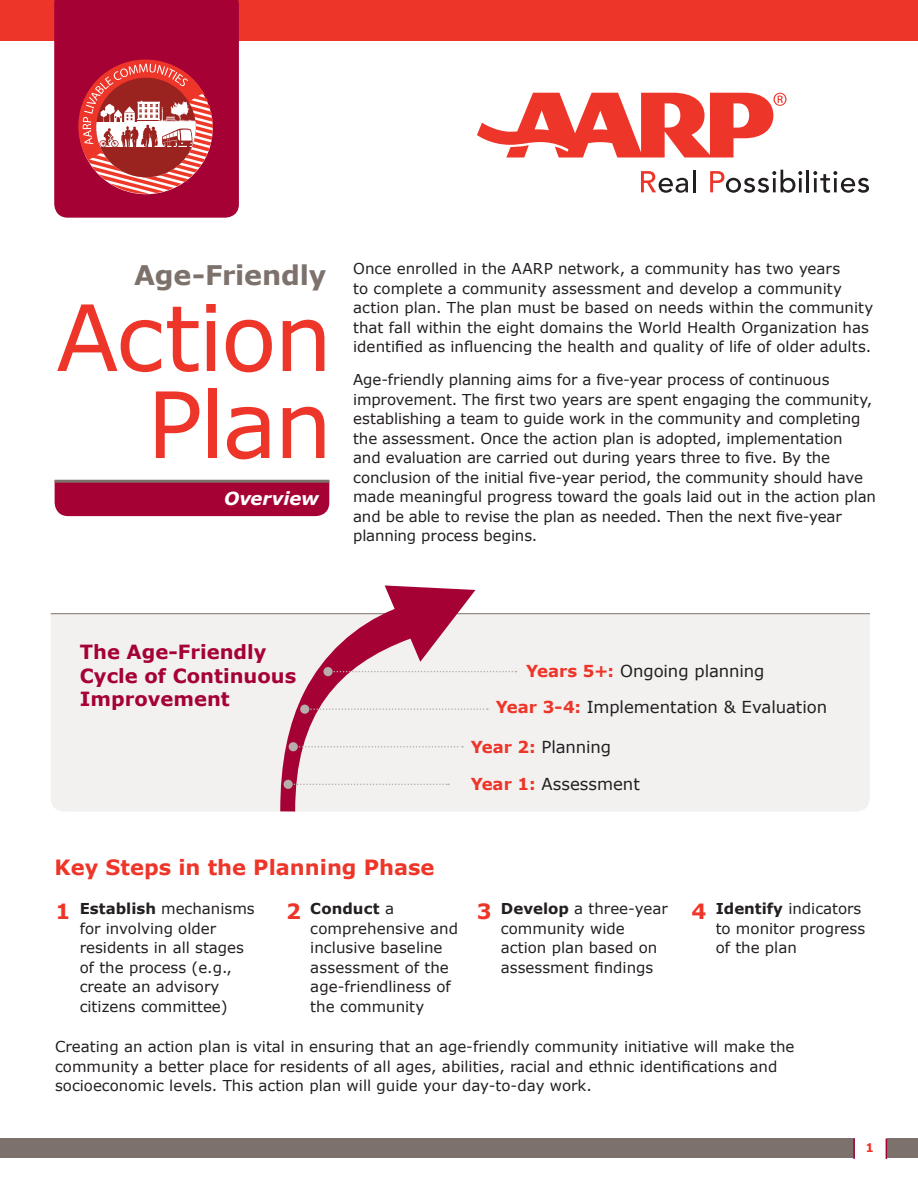
<style>
.page{position:relative;width:918px;height:1188px;background:#fff}
.page>*{position:absolute;margin:0;border:0;box-sizing:border-box;transform-origin:0 0}
.t1{font:91.5px/87px "Verdana";letter-spacing:-.025em;color:#ee3529;text-align:right}
.t2{font:700 27px "Verdana";letter-spacing:-.01em;color:#7d716c}
.t3{font:700 21px "Verdana";color:#ee3529}
.t4{font:700 19.5px/23.4px "Verdana";color:#a50134}
.t5{font:italic 700 18px "Verdana";letter-spacing:-.01em;color:#fff}
.t6{font:16.5px/35.8px "Verdana";letter-spacing:-.005em;color:#231f20}
.t7{font:15px/19.5px "Verdana";color:#231f20}
.t8{font:700 15px "Verdana";letter-spacing:.005em;color:#231f20}
.t9{font:700 12px "Verdana";color:#ee3529}
.s1{font-weight:700;color:#ee3529}
.s2{font-weight:700}
.s3{font-weight:400}
.s4{font-weight:700;font-size:21px;color:#ee3529}
</style>
<div class="page">
<div style="left:51px;top:614px;width:819px;height:197px;background:#f2f1f0"></div>
<hr style="left:51px;top:613px;width:819px;height:1px;background:#7d716c">
<div style="left:0;top:0;width:918px;height:41px;background:#ee3529"></div>
<svg style="left:477px;top:93px;width:309px;height:65px"></svg>
<svg style="left:641px;top:171px;width:47px;height:22px"></svg>
<hr style="left:693px;top:170px;width:2px;height:22px;background:#231f20">
<svg style="left:710px;top:170px;width:92px;height:23px"></svg>
<hr style="left:806px;top:170px;width:3px;height:22px;background:#231f20">
<svg style="left:813px;top:171px;width:56px;height:22px"></svg>
<div style="left:55px;top:483px;width:274px;height:33px;background:#a50134"></div>
<hr style="left:55px;top:480px;width:274px;height:3px;background:#7d716c">
<svg style="left:280px;top:585px;width:196px;height:227px;fill:#f2f1f0"></svg>
<div style="left:887px;top:1138px;width:31px;height:20px;background:#7d716c"></div>
<svg style="left:886px;top:1138px;width:1px;height:21px"></svg>
<div style="left:0;top:1138px;width:854px;height:20px;background:#7d716c"></div>
<hr style="left:853px;top:1138px;width:2px;height:21px;background:#a50134">
<svg style="left:333px;top:671px;width:184px;height:1px"></svg>
<div style="left:323px;top:667px;width:10px;height:9px;background:#b7aeab;border-radius:50%"></div>
<svg style="left:309px;top:708px;width:179px;height:2px"></svg>
<div style="left:300px;top:705px;width:9px;height:9px;background:#b7aeab;border-radius:50%"></div>
<svg style="left:298px;top:746px;width:165px;height:2px"></svg>
<div style="left:289px;top:742px;width:9px;height:9px;background:#b7aeab;border-radius:50%"></div>
<svg style="left:293px;top:784px;width:156px;height:1px"></svg>
<div style="left:284px;top:780px;width:9px;height:9px;background:#b7aeab;border-radius:50%"></div>
<svg style="left:54px;top:0;width:185px;height:218px;background:#b62947"></svg>
<h2 class="t2" style="left:134px;top:257px;width:194px">Age-Friendly</h2>
<h1 class="t1" style="left:56px;top:296px;width:278px">Action<br>Plan</h1>
<p class="t5" style="left:224px;top:486px;width:96px">Overview</p>
<p class="t7" style="left:353px;top:259px;width:522px">Once enrolled in the AARP network, a community has two years<br>to complete a community assessment and develop a community action plan. The plan must be based on needs within the community that fall within the eight domains the World Health Organization has identified as influencing the health and quality of life of older adults.</p>
<p class="t7" style="left:353px;top:370px;width:524px">Age-friendly planning aims for a five-year process of continuous improvement. The first two years are spent engaging the community, establishing a team to guide work in the community and completing the assessment. Once the action plan is adopted, implementation<br>and evaluation are carried out during years three to five. By the conclusion of the initial five-year period, the community should have made meaningful progress toward the goals laid out in the action plan and be able to revise the plan as needed. Then the next five-year planning process begins.</p>
<h3 class="t4" style="left:80px;top:640px;width:218px">The Age-Friendly<br>Cycle of Continuous<br>Improvement</h3>
<p class="t6" style="left:496px;top:653px;width:333px;text-indent:30px"><span class="s1">Years 5+:</span> Ongoing planning<br><span class="s1">Year 3-4:</span> Implementation &amp; Evaluation</p>
<p class="t6" style="left:471px;top:729px;width:142px"><span class="s1">Year 2:</span> Planning</p>
<p class="t6" style="left:471px;top:766px;width:171px"><span class="s1">Year 1:</span> Assessment</p>
<h3 class="t3" style="left:55px;top:853px;width:381px">Key Steps in the Planning Phase</h3>
<h3 class="t3" style="left:56px;top:897px;width:16px">1</h3>
<p class="t7" style="left:80px;top:899px;width:177px"><span class="s2">Establish</span> mechanisms for involving older residents in all stages of the process (e.g., create an advisory citizens committee)</p>
<h3 class="t3" style="left:286px;top:897px;width:16px">2</h3>
<p class="t8" style="left:310px;top:899px;width:85px">Conduct <span class="s3">a</span></p>
<h3 class="t3" style="left:477px;top:897px;width:16px">3</h3>
<p class="t7" style="left:310px;top:919px;width:149px">comprehensive and inclusive baseline assessment of the age-friendliness of the community</p>
<p class="t7" style="left:501px;top:899px;width:207px"><span class="s2">Develop</span> a three-year <span class="s4">4 </span>community wide<br>action plan based on assessment findings</p>
<p class="t7" style="left:716px;top:899px;width:151px"><span class="s2">Identify</span> indicators to monitor progress of the plan</p>
<p class="t7" style="left:55px;top:1037px;width:741px">Creating an action plan is vital in ensuring that an age-friendly community initiative will make the community a better place for residents of all ages, abilities, racial and ethnic identifications and socioeconomic levels. This action plan will guide your day-to-day work.</p>
<p class="t9" style="left:866px;top:1140px;width:10px">1</p>
</div>
